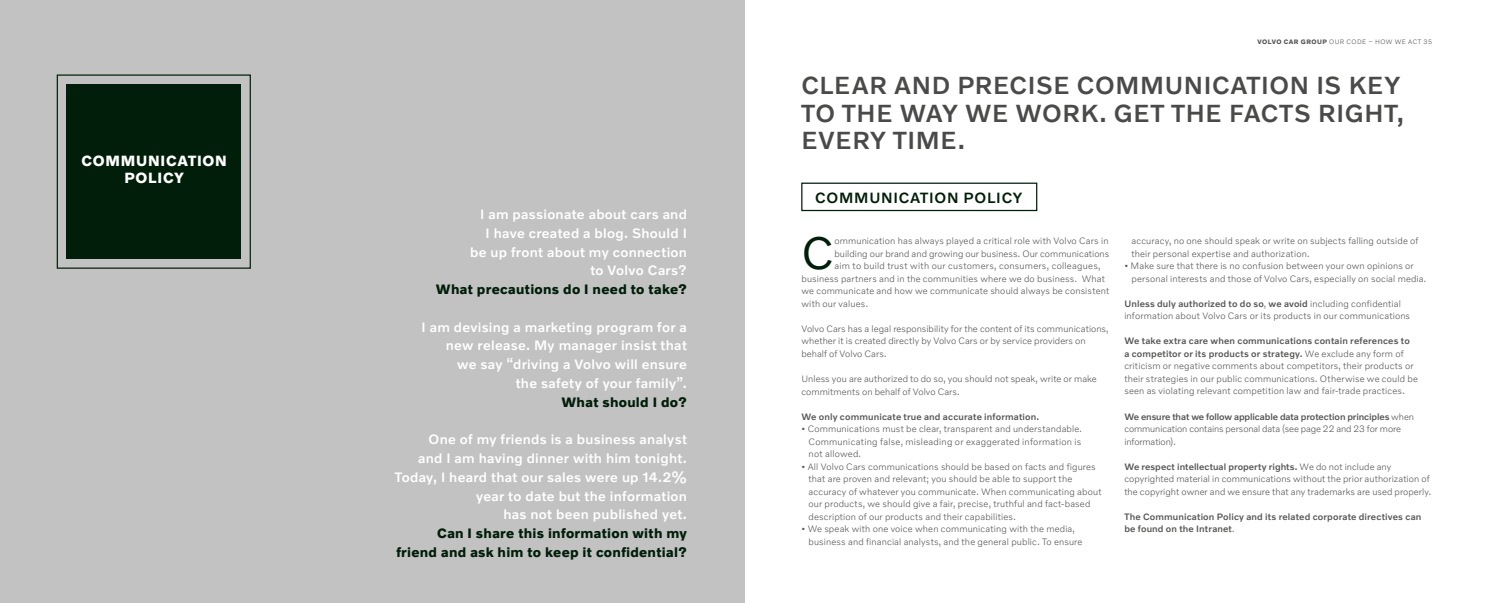
<style>
.page{position:relative;width:1489px;height:603px;background:#fff}
.page>*{position:absolute;margin:0;border:0;box-sizing:border-box;transform-origin:0 0}
.t1{font:46px "Volvo Novum";color:#001e09}
.t2{font:500 25px/27.5px "Volvo Novum";letter-spacing:.025em;color:#4a4a49}
.t3{font:500 15px "Volvo Novum";letter-spacing:.05em;color:#001e09}
.t4{font:700 15px/17px "Volvo Novum";letter-spacing:.05em;color:#fff;text-align:center}
.t5{font:500 13.75px/18.8px "Volvo Novum";letter-spacing:.02em;color:#fff;text-align:right}
.t6{font:700 13.75px/18.8px "Volvo Novum";letter-spacing:.02em;color:#001e09;text-align:right}
.t7{font:300 9.38px/12.5px "Volvo Novum";letter-spacing:.015em;color:#575756}
.t8{font:300 9.38px/12.5px "Volvo Novum";letter-spacing:-.01em;color:#575756}
.t9{font:500 9.38px/12.5px "Volvo Novum";letter-spacing:.015em;color:#575756}
.t10{font:300 6.5px "Volvo Novum";letter-spacing:.075em;color:#4a4a49}
.s1{font-weight:700;color:#575756}
.s2{font-weight:500}
.s3{font-weight:300}
</style>
<div class="page">
<div style="left:0;top:0;width:744px;height:602px;background:#c2c2c2"></div>
<div style="left:66px;top:84px;width:175px;height:175px;background:#001e09"></div>
<div style="left:57px;top:74px;width:194px;height:194px;border:1px solid #001e09"></div>
<div style="left:801px;top:182px;width:236px;height:29px;border:1px solid #001e09"></div>
<h3 class="t4" style="left:81px;top:152px;width:147px">COMMUNICATION<br>POLICY</h3>
<h3 class="t5" style="left:470px;top:204px;width:218px">I am passionate about cars and<br>I have created a blog. Should I be up front about my connection to Volvo Cars?</h3>
<h3 class="t6" style="left:436px;top:279px;width:252px">What precautions do I need to take?</h3>
<h3 class="t5" style="left:421px;top:317px;width:267px">I am devising a marketing program for a new release. My manager insist that<br>we say “driving a Volvo will ensure<br>the safety of your family”.</h3>
<h3 class="t6" style="left:561px;top:392px;width:127px">What should I do?</h3>
<h3 class="t5" style="left:395px;top:429px;width:293px">One of my friends is a business analyst<br>and I am having dinner with him tonight.<br>Today, I heard that our sales were up 14.2% year to date but the information<br>has not been published yet.</h3>
<h3 class="t6" style="left:396px;top:523px;width:292px">Can I share this information with my friend and ask him to keep it confidential?</h3>
<p class="t10" style="left:1257px;top:38px;width:176px"><span class="s1">VOLVO CAR GROUP</span> OUR CODE – HOW WE ACT 35</p>
<h2 class="t2" style="left:801px;top:70px;width:604px">CLEAR AND PRECISE COMMUNICATION IS KEY<br>TO THE WAY WE WORK. GET THE FACTS RIGHT,<br>EVERY TIME.</h2>
<h3 class="t3" style="left:815px;top:188px;width:208px">COMMUNICATION POLICY</h3>
<h1 class="t1" style="left:801px;top:224px;width:33px">C</h1>
<p class="t7" style="left:834px;top:234px;width:275px">ommunication has always played a critical role with Volvo Cars in</p>
<p class="t7" style="left:834px;top:247px;width:276px">building our brand and growing our business. Our communications</p>
<p class="t7" style="left:834px;top:259px;width:267px">aim to build trust with our customers, consumers, colleagues,</p>
<p class="t7" style="left:801px;top:272px;width:305px">business partners and in the communities where we do business. What</p>
<p class="t7" style="left:801px;top:284px;width:309px">we communicate and how we communicate should always be consistent</p>
<p class="t7" style="left:801px;top:297px;width:68px">with our values.</p>
<p class="t7" style="left:801px;top:322px;width:309px">Volvo Cars has a legal responsibility for the content of its communications, whether it is created directly by Volvo Cars or by service providers on behalf of Volvo Cars.</p>
<p class="t7" style="left:801px;top:372px;width:297px">Unless you are authorized to do so, you should not speak, write or make commitments on behalf of Volvo Cars.</p>
<p class="t9" style="left:801px;top:409px;width:239px">We only communicate true and accurate information.</p>
<p class="t7" style="left:808px;top:422px;width:275px;text-align:justify;text-indent:-7px">• Communications must be clear, transparent and understandable.<br>Communicating false, misleading or exaggerated information is not allowed.</p>
<p class="t7" style="left:808px;top:459px;width:295px;text-indent:-7px">• All Volvo Cars communications should be based on facts and figures that are proven and relevant; you should be able to support the accuracy of whatever you communicate. When communicating about our products, we should give a fair, precise, truthful and fact-based description of our products and their capabilities.</p>
<p class="t7" style="left:808px;top:522px;width:275px;text-indent:-7px">• We speak with one voice when communicating with the media, business and financial analysts, and the general public. To ensure</p>
<p class="t7" style="left:1131px;top:234px;width:288px">accuracy, no one should speak or write on subjects falling outside of their personal expertise and authorization.</p>
<p class="t7" style="left:1131px;top:259px;width:296px;text-indent:-7px">• Make sure that there is no confusion between your own opinions or personal interests and those of Volvo Cars, especially on social media.</p>
<p class="t7" style="left:1124px;top:297px;width:287px"><span class="s2">Unless duly authorized to do so</span>, <span class="s2">we avoid</span> including confidential information about Volvo Cars or its products in our communications</p>
<p class="t7" style="left:1124px;top:334px;width:295px"><span class="s2">We take extra care when communications contain references to<br>a competitor or its products or strategy.</span> We exclude any form of criticism or negative comments about competitors, their products or their strategies in our public communications. Otherwise we could be seen as violating relevant competition law and fair-trade practices.</p>
<p class="t8" style="left:1124px;top:409px;width:291px"><span class="s2">We ensure that we follow applicable data protection principles</span> when communication contains personal data (see page 22 and 23 for more information).</p>
<p class="t7" style="left:1124px;top:459px;width:308px"><span class="s2">We respect intellectual property rights.</span> We do not include any copyrighted material in communications without the prior authorization of the copyright owner and we ensure that any trademarks are used properly.</p>
<p class="t9" style="left:1124px;top:509px;width:298px">The Communication Policy and its related corporate directives can be found on the Intranet<span class="s3">.</span></p>
</div>
